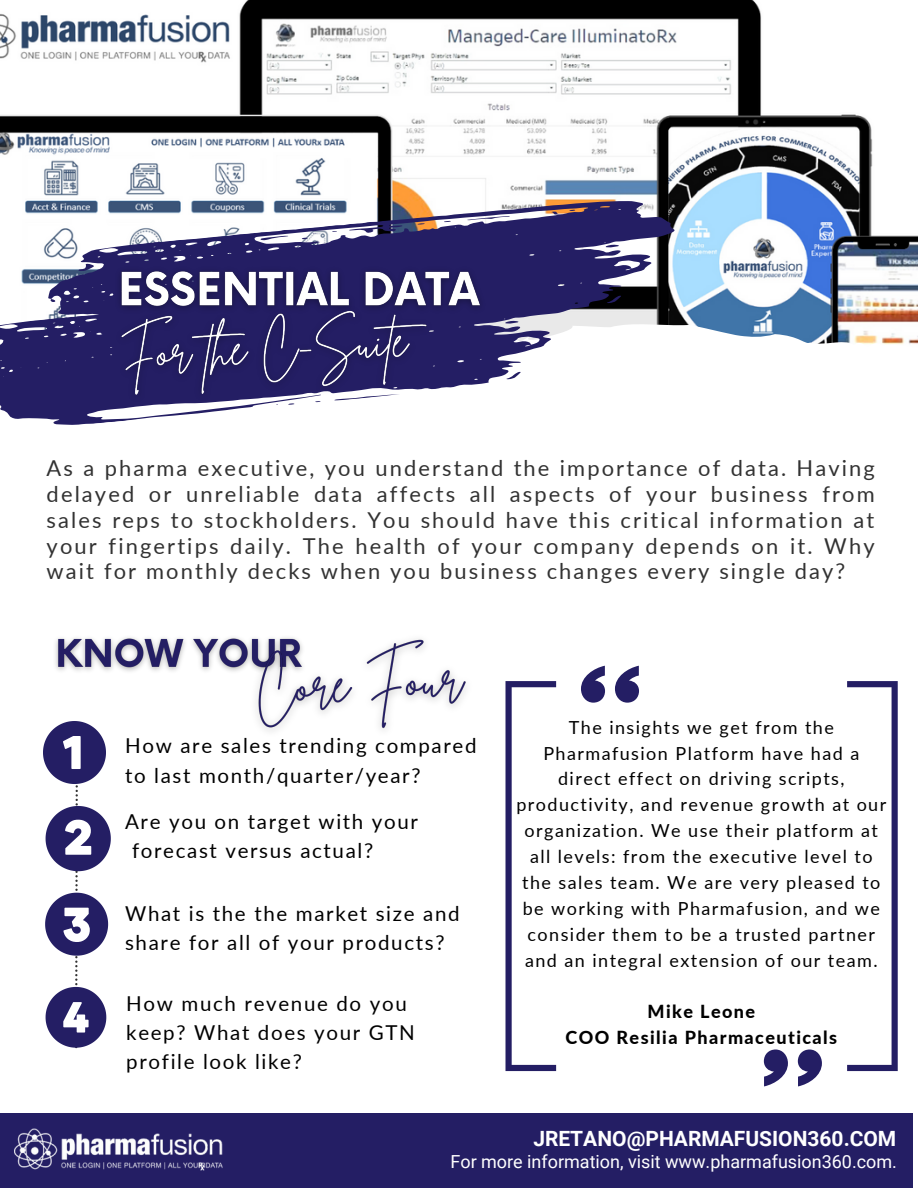
<style>
.page{position:relative;width:918px;height:1188px;background:#fff}
.page>*{position:absolute;margin:0;border:0;box-sizing:border-box;transform-origin:0 0}
.t1{font:21.9px/25.8px "Lato";letter-spacing:.095em;color:#323232;text-align:justify}
.t2{font:700 21px "Roboto";color:#fff}
.t3{font:20.55px/29.2px "Lato";letter-spacing:.08em;color:#000}
.t4{font:18px/25.8px "Lato";letter-spacing:.08em;color:#000;text-align:center}
.t5{font:18px "Roboto";color:#fff}
.t6{font:800 18px/25.8px "Lato";letter-spacing:.08em;color:#000;text-align:center}
</style>
<div class="page">
<img style="left:0;top:0;width:918px;height:345px">
<svg style="left:44px;top:193px;width:638px;height:152px"></svg>
<svg style="left:77px;top:263px;width:17px;height:7px"></svg>
<svg style="left:606px;top:296px;width:16px;height:7px"></svg>
<svg style="left:605px;top:244px;width:14px;height:4px"></svg>
<svg style="left:260px;top:235px;width:29px;height:6px"></svg>
<svg style="left:467px;top:215px;width:43px;height:6px"></svg>
<svg style="left:551px;top:211px;width:8px;height:4px"></svg>
<svg style="left:418px;top:223px;width:7px;height:2px"></svg>
<svg style="left:569px;top:209px;width:7px;height:2px"></svg>
<svg style="left:301px;top:233px;width:16px;height:6px"></svg>
<svg style="left:0;top:270px;width:581px;height:155px;fill:#241e64"></svg>
<svg style="left:506px;top:372px;width:15px;height:7px"></svg>
<svg style="left:491px;top:317px;width:28px;height:8px"></svg>
<div style="left:0;top:1113px;width:912px;height:75px;background:#241e64"></div>
<img style="left:14px;top:1128px;width:209px;height:43px">
<svg style="left:43px;top:721px;width:68px;height:327px"></svg>
<svg style="left:615px;top:666px;width:24px;height:37px"></svg>
<svg style="left:581px;top:666px;width:24px;height:37px"></svg>
<svg style="left:764px;top:1050px;width:24px;height:36px"></svg>
<svg style="left:798px;top:1050px;width:24px;height:36px"></svg>
<svg style="left:506px;top:681px;width:50px;height:390px"></svg>
<svg style="left:847px;top:681px;width:51px;height:390px"></svg>
<img style="left:107px;top:256px;width:384px;height:75px">
<img style="left:105px;top:290px;width:338px;height:124px">
<img style="left:55px;top:637px;width:185px;height:35px">
<img style="left:240px;top:637px;width:226px;height:94px">
<p class="t1" style="left:47px;top:455px;width:830px">As a pharma executive, you understand the importance of data. Having delayed or unreliable data affects all aspects of your business from sales reps to stockholders. You should have this critical information at your fingertips daily. The health of your company depends on it. Why wait for monthly decks when you business changes every single day?</p>
<p class="t3" style="left:125px;top:731px;width:353px">How are sales trending compared to last month/quarter/year?</p>
<p class="t3" style="left:132px;top:806px;width:288px;text-indent:-7px">Are you on target with your forecast versus actual?</p>
<p class="t3" style="left:125px;top:898px;width:336px">What is the the market size and share for all of your products?</p>
<p class="t3" style="left:126px;top:988px;width:290px">How much revenue do you keep? What does your GTN profile look like?</p>
<p class="t4" style="left:516px;top:714px;width:371px">The insights we get from the Pharmafusion Platform have had a direct effect on driving scripts, productivity, and revenue growth at our organization. We use their platform at all levels: from the executive level to the sales team. We are very pleased to be working with Pharmafusion, and we consider them to be a trusted partner and an integral extension of our team.</p>
<p class="t6" style="left:565px;top:999px;width:273px">Mike Leone<br>COO Resilia Pharmaceuticals</p>
<p class="t2" style="left:533px;top:1126px;width:364px">JRETANO@PHARMAFUSION360.COM</p>
<p class="t5" style="left:450px;top:1151px;width:448px">For more information, visit www.pharmafusion360.com.</p>
</div>
